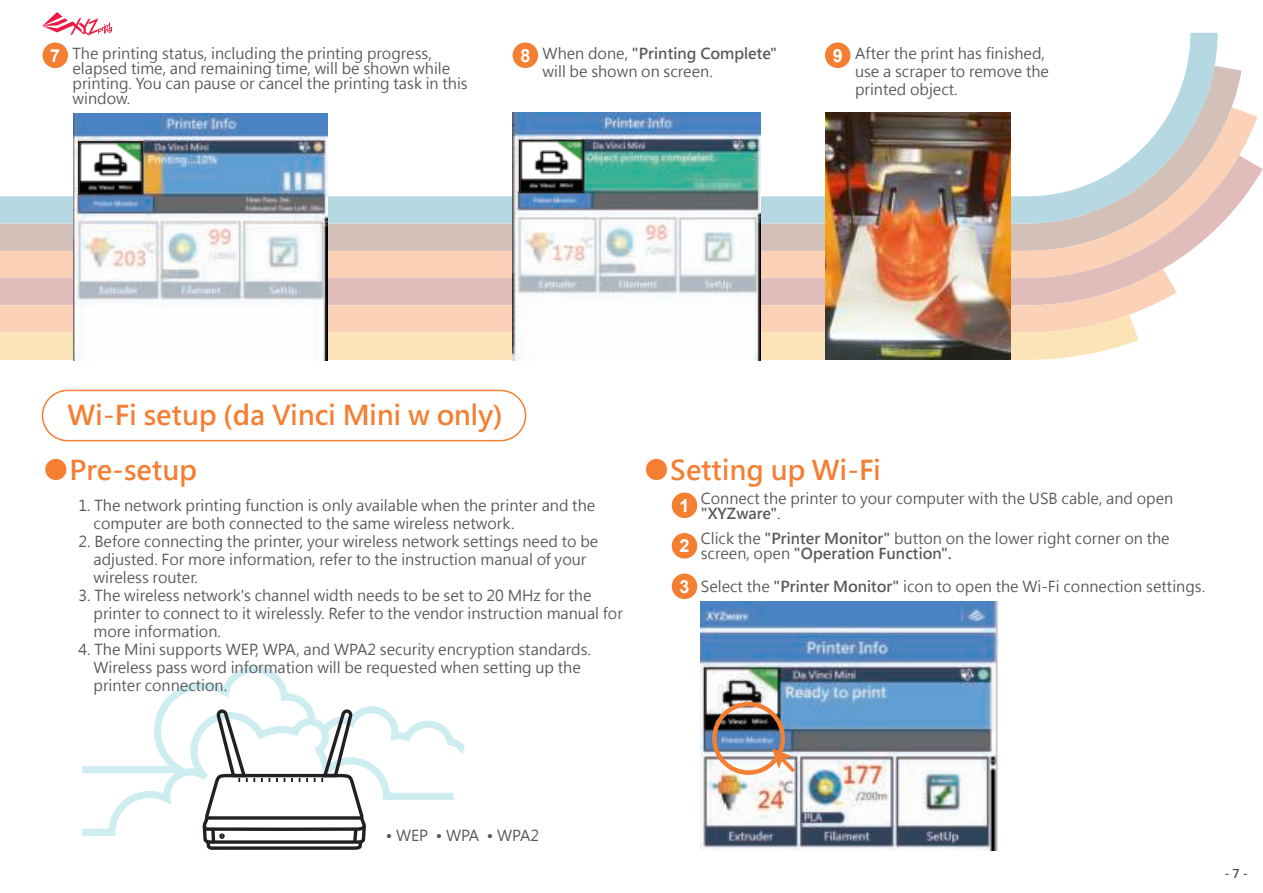
<style>
.page{position:relative;width:1263px;height:893px;background:#fff}
.page>*{position:absolute;margin:0;border:0;box-sizing:border-box;transform-origin:0 0}
.t1{font:700 27px "Microsoft Jheng Hei";color:#f47e31}
.t2{font:700 18px "Arial";color:#fff}
.t3{font:15px/18px "Microsoft Jheng Hei";color:#57585a}
.t4{font:700 12px "Microsoft Jheng Hei";color:#3e3e3f}
.s1{font-weight:700}
</style>
<div class="page">
<svg style="left:42px;top:33px;width:1175px;height:33px"></svg>
<svg style="left:48px;top:66px;width:1193px;height:41px"></svg>
<svg style="left:512px;top:107px;width:745px;height:48px"></svg>
<svg style="left:0;top:155px;width:1263px;height:114px"></svg>
<svg style="left:0;top:269px;width:1177px;height:46px;background:#ebc7ba"></svg>
<svg style="left:0;top:315px;width:1138px;height:45px;background:#fbdeba"></svg>
<svg style="left:42px;top:12px;width:70px;height:23px"></svg>
<svg style="left:41px;top:389px;width:28px;height:53px"></svg>
<svg style="left:499px;top:389px;width:28px;height:53px"></svg>
<hr style="left:68px;top:440px;width:432px;height:1px;background:#f47e31">
<hr style="left:68px;top:390px;width:432px;height:1px;background:#f47e31">
<div style="left:43px;top:43px;width:25px;height:25px;background:#f47e31;border-radius:50%"></div>
<div style="left:513px;top:43px;width:25px;height:25px;background:#f47e31;border-radius:50%"></div>
<div style="left:825px;top:43px;width:25px;height:25px;background:#f47e31;border-radius:50%"></div>
<div style="left:672px;top:493px;width:25px;height:25px;background:#f47e31;border-radius:50%"></div>
<div style="left:672px;top:533px;width:25px;height:26px;background:#f47e31;border-radius:50%"></div>
<div style="left:672px;top:574px;width:25px;height:25px;background:#f47e31;border-radius:50%"></div>
<svg style="left:82px;top:665px;width:383px;height:185px"></svg>
<img style="left:701px;top:602px;width:298px;height:248px">
<div style="left:712px;top:702px;width:73px;height:73px;border:4px solid #f47e31;border-radius:50%"></div>
<svg style="left:772px;top:748px;width:23px;height:24px"></svg>
<img style="left:825px;top:112px;width:186px;height:248px">
<img style="left:513px;top:113px;width:247px;height:247px">
<img style="left:522px;top:143px;width:59px;height:47px">
<div style="left:519px;top:140px;width:65px;height:53px;border:2px solid #231f20"></div>
<img style="left:73px;top:113px;width:255px;height:247px">
<img style="left:81px;top:144px;width:60px;height:48px">
<div style="left:78px;top:141px;width:66px;height:54px;border:2px solid #231f20"></div>
<p class="t2" style="left:520px;top:45px;width:12px">8</p>
<p class="t3" style="left:855px;top:46px;width:196px">After the print has finished, use a scraper to remove the printed object.</p>
<p class="t2" style="left:50px;top:45px;width:12px">7</p>
<p class="t3" style="left:543px;top:46px;width:236px">When done, <span class="s1">"Printing Complete" </span>will be shown on screen.</p>
<p class="t3" style="left:73px;top:47px;width:397px;line-height:15px">The printing status, including the printing progress, elapsed time, and remaining time, will be shown while printing. You can pause or cancel the printing task in this window.</p>
<p class="t2" style="left:833px;top:45px;width:12px">9</p>
<h1 class="t1" style="left:68px;top:403px;width:436px">Wi-Fi setup (da Vinci Mini w only)</h1>
<h1 class="t1" style="left:43px;top:453px;width:156px">●Pre-setup</h1>
<p class="t3" style="left:94px;top:498px;width:503px;text-indent:-15px">1. The network printing function is only available when the printer and the computer are both connected to the same wireless network.</p>
<p class="t3" style="left:94px;top:534px;width:506px;text-indent:-15px">2. Before connecting the printer, your wireless network settings need to be adjusted. For more information, refer to the instruction manual of your wireless router.</p>
<p class="t3" style="left:94px;top:588px;width:531px;text-indent:-15px">3. The wireless network's channel width needs to be set to 20 MHz for the printer to connect to it wirelessly. Refer to the vendor instruction manual for more information.</p>
<p class="t3" style="left:94px;top:642px;width:499px;text-indent:-15px">4. The Mini supports WEP, WPA, and WPA2 security encryption standards.<br>Wireless pass word information will be requested when setting up the printer connection.</p>
<h1 class="t1" style="left:643px;top:453px;width:239px">●Setting up Wi-Fi</h1>
<p class="t2" style="left:679px;top:495px;width:12px">1</p>
<p class="t2" style="left:679px;top:535px;width:12px">2</p>
<p class="t2" style="left:679px;top:576px;width:12px">3</p>
<p class="t3" style="left:701px;top:492px;width:474px;line-height:15px">Connect the printer to your computer with the USB cable, and open <span class="s1">"XYZware"</span>.</p>
<p class="t3" style="left:701px;top:532px;width:470px;line-height:15px">Click the <span class="s1">"Printer Monitor"</span> button on the lower right corner on the screen, open <span class="s1">"Operation Function".</span></p>
<p class="t3" style="left:701px;top:579px;width:506px">Select the <span class="s1">"Printer Monitor"</span> icon to open the Wi-Fi connection settings.</p>
<p class="t3" style="left:386px;top:828px;width:155px">ï WEP ï WPA ï WPA2</p>
<p class="t4" style="left:1224px;top:868px;width:25px">- 7 -</p>
</div>
